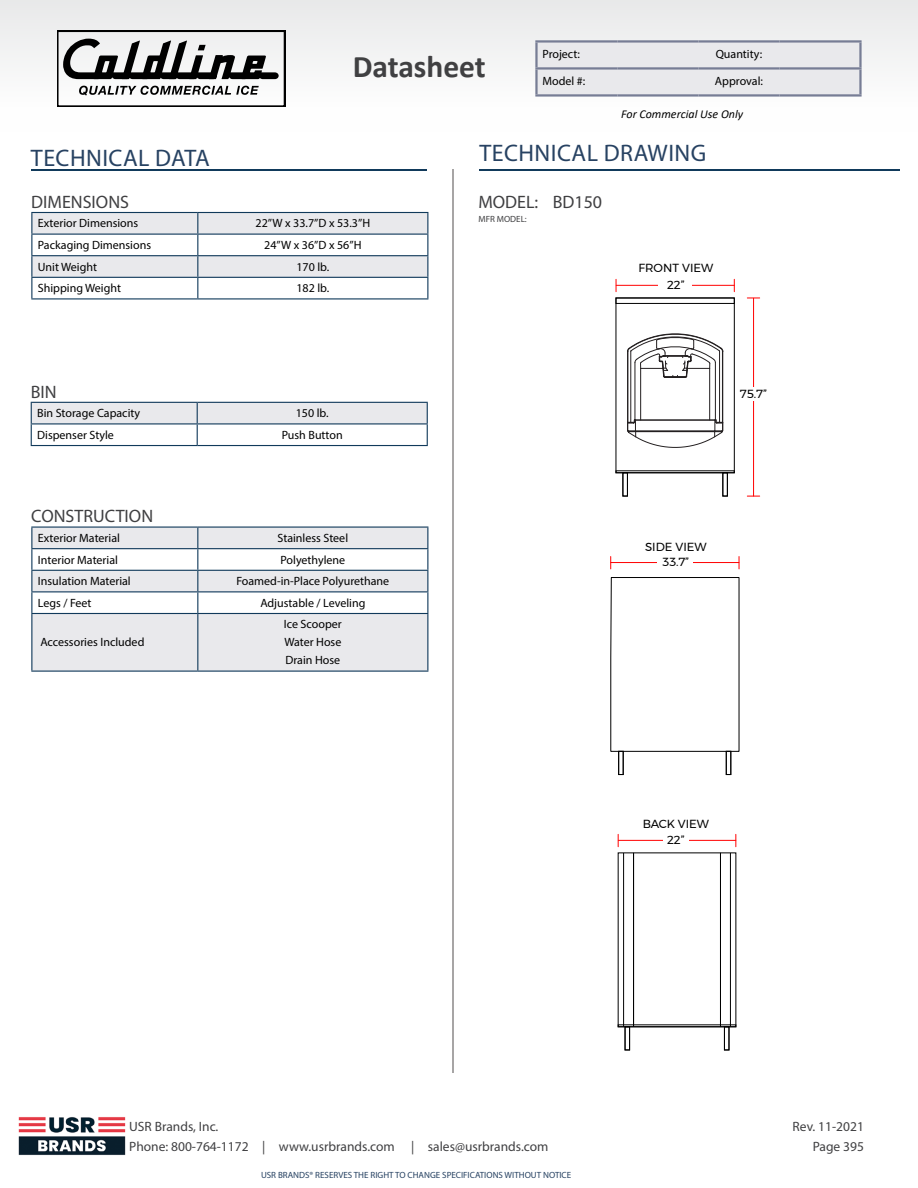
<style>
.page{position:relative;width:918px;height:1188px;background:#fff}
.page>*{position:absolute;margin:0;border:0;box-sizing:border-box;transform-origin:0 0}
.t1{font:700 31.5px "Calibri";color:#404042}
.t2{font:24px "Myriad Pro";letter-spacing:.02em;color:#274262}
.t3{font:18px "Myriad Pro";color:#404042}
.t4{font:13.5px/19.5px "Myriad Pro";color:#404042}
.t5{font:12px/18px "Myriad Pro";color:#000;text-align:justify}
.t6{font:italic 12px "Calibri";color:#000}
.t7{font:11.7px/15.1px "Montserrat";color:#000;text-align:center}
.t8{font:9px "Myriad Pro";color:#274262}
.t9{font:9px "Myriad Pro";color:#404042}
</style>
<div class="page">
<hr style="left:31px;top:169px;width:396px;height:2px;background:#113a5b">
<hr style="left:479px;top:169px;width:420px;height:2px;background:#113a5b">
<hr style="left:452px;top:169px;width:2px;height:904px;background:#a7a5a5">
<img style="left:18px;top:1117px;width:108px;height:38px">
<svg style="left:747px;top:298px;width:13px;height:1px"></svg>
<hr style="left:753px;top:298px;width:1px;height:198px;background:#f00">
<svg style="left:747px;top:496px;width:13px;height:1px"></svg>
<div style="left:740px;top:388px;width:27px;height:13px;background:#fff"></div>
<hr style="left:616px;top:285px;width:118px;height:1px;background:#f00">
<svg style="left:734px;top:279px;width:1px;height:13px"></svg>
<svg style="left:616px;top:279px;width:1px;height:13px"></svg>
<div style="left:658px;top:275px;width:34px;height:20px;background:#fff"></div>
<hr style="left:611px;top:562px;width:128px;height:1px;background:#f00">
<svg style="left:739px;top:557px;width:1px;height:12px"></svg>
<svg style="left:610px;top:557px;width:1px;height:12px"></svg>
<div style="left:657px;top:554px;width:35px;height:15px;background:#fff"></div>
<svg style="left:610px;top:577px;width:129px;height:175px"></svg>
<div style="left:726px;top:751px;width:5px;height:24px;border:1px solid #000"></div>
<div style="left:618px;top:751px;width:5px;height:24px;border:1px solid #000"></div>
<hr style="left:618px;top:840px;width:118px;height:1px;background:#f00">
<svg style="left:735px;top:834px;width:1px;height:13px"></svg>
<svg style="left:618px;top:834px;width:1px;height:13px"></svg>
<div style="left:663px;top:833px;width:26px;height:13px;background:#fff"></div>
<div style="left:625px;top:1027px;width:5px;height:23px;border:1px solid #000"></div>
<div style="left:724px;top:1027px;width:5px;height:23px;border:1px solid #000"></div>
<hr style="left:633px;top:853px;width:1px;height:174px;background:#000">
<hr style="left:720px;top:853px;width:1px;height:174px;background:#000">
<hr style="left:623px;top:853px;width:1px;height:174px;background:#000">
<hr style="left:730px;top:853px;width:1px;height:174px;background:#000">
<div style="left:623px;top:473px;width:5px;height:23px;border:1px solid #000"></div>
<div style="left:723px;top:473px;width:5px;height:23px;border:1px solid #000"></div>
<div style="left:616px;top:471px;width:118px;height:2px;border:1px solid #000"></div>
<div style="left:616px;top:298px;width:118px;height:6px;border:1px solid #000"></div>
<svg style="left:627px;top:333px;width:96px;height:115px"></svg>
<hr style="left:31px;top:212px;width:167px;height:1px;background:#113a5b">
<hr style="left:198px;top:212px;width:230px;height:1px;background:#113a5b">
<svg style="left:31px;top:213px;width:397px;height:85px"></svg>
<hr style="left:31px;top:298px;width:167px;height:1px;background:#113a5b">
<hr style="left:198px;top:298px;width:230px;height:1px;background:#113a5b">
<svg style="left:31px;top:402px;width:397px;height:43px"></svg>
<hr style="left:31px;top:445px;width:166px;height:1px;background:#113a5b">
<hr style="left:197px;top:445px;width:231px;height:1px;background:#113a5b">
<svg style="left:32px;top:528px;width:395px;height:143px;fill:#e9e9ec"></svg>
<hr style="left:31px;top:527px;width:167px;height:1px;background:#113a5b">
<hr style="left:198px;top:527px;width:230px;height:1px;background:#113a5b">
<hr style="left:31px;top:548px;width:167px;height:1px;background:#113a5b">
<hr style="left:198px;top:548px;width:230px;height:1px;background:#113a5b">
<hr style="left:31px;top:570px;width:167px;height:1px;background:#113a5b">
<hr style="left:198px;top:570px;width:230px;height:1px;background:#113a5b">
<hr style="left:31px;top:591px;width:167px;height:1px;background:#113a5b">
<svg style="left:31px;top:528px;width:1px;height:85px"></svg>
<hr style="left:198px;top:591px;width:230px;height:1px;background:#113a5b">
<svg style="left:197px;top:528px;width:1px;height:85px"></svg>
<svg style="left:427px;top:528px;width:1px;height:85px"></svg>
<hr style="left:31px;top:613px;width:167px;height:1px;background:#113a5b">
<hr style="left:31px;top:614px;width:1px;height:57px;background:#113a5b">
<hr style="left:198px;top:613px;width:230px;height:1px;background:#113a5b">
<hr style="left:197px;top:614px;width:1px;height:57px;background:#113a5b">
<hr style="left:427px;top:614px;width:1px;height:57px;background:#113a5b">
<hr style="left:31px;top:671px;width:167px;height:1px;background:#113a5b">
<hr style="left:198px;top:671px;width:230px;height:1px;background:#113a5b">
<div style="left:0;top:0;width:918px;height:132px;background:#f4f5f5"></div>
<div style="left:538px;top:43px;width:321px;height:51px;background:#e9e9ec"></div>
<hr style="left:535px;top:40px;width:82px;height:3px;background:#777d95">
<hr style="left:535px;top:43px;width:3px;height:24px;background:#777d95">
<hr style="left:617px;top:40px;width:81px;height:3px;background:#777d95">
<hr style="left:698px;top:40px;width:81px;height:3px;background:#777d95">
<hr style="left:779px;top:40px;width:83px;height:3px;background:#777d95">
<hr style="left:859px;top:43px;width:3px;height:24px;background:#777d95">
<hr style="left:535px;top:67px;width:82px;height:3px;background:#777d95">
<hr style="left:535px;top:70px;width:3px;height:24px;background:#777d95">
<hr style="left:617px;top:67px;width:81px;height:3px;background:#777d95">
<hr style="left:698px;top:67px;width:81px;height:3px;background:#777d95">
<hr style="left:779px;top:67px;width:83px;height:3px;background:#777d95">
<hr style="left:859px;top:70px;width:3px;height:24px;background:#777d95">
<hr style="left:535px;top:94px;width:82px;height:3px;background:#777d95">
<hr style="left:617px;top:94px;width:81px;height:3px;background:#777d95">
<hr style="left:698px;top:94px;width:81px;height:3px;background:#777d95">
<hr style="left:779px;top:94px;width:83px;height:3px;background:#777d95">
<svg style="left:57px;top:30px;width:228px;height:76px"></svg>
<h1 class="t1" style="left:353px;top:44px;width:135px">Datasheet</h1>
<p class="t5" style="left:542px;top:44px;width:39px">Project:</p>
<p class="t5" style="left:716px;top:44px;width:48px">Quantity:</p>
<p class="t5" style="left:542px;top:71px;width:44px">Model #:</p>
<p class="t5" style="left:715px;top:71px;width:50px">Approval:</p>
<p class="t6" style="left:621px;top:106px;width:123px">For Commercial Use Only</p>
<h2 class="t2" style="left:31px;top:144px;width:181px">TECHNICAL DATA</h2>
<h2 class="t2" style="left:479px;top:138px;width:228px">TECHNICAL DRAWING</h2>
<h3 class="t3" style="left:478px;top:190px;width:61px">MODEL:</h3>
<p class="t9" style="left:478px;top:213px;width:50px">MFR MODEL:</p>
<h3 class="t3" style="left:553px;top:190px;width:51px">BD150</h3>
<h3 class="t3" style="left:31px;top:191px;width:99px">DIMENSIONS</h3>
<p class="t5" style="left:38px;top:214px;width:102px">Exterior Dimensions</p>
<p class="t5" style="left:256px;top:214px;width:116px">22”W x 33.7”D x 53.3”H</p>
<p class="t5" style="left:38px;top:236px;width:115px">Packaging Dimensions</p>
<p class="t5" style="left:264px;top:236px;width:99px">24”W x 36”D x 56”H</p>
<p class="t5" style="left:38px;top:257px;width:61px">Unit Weight</p>
<p class="t5" style="left:296px;top:257px;width:34px">170 lb.</p>
<p class="t5" style="left:38px;top:279px;width:85px">Shipping Weight</p>
<p class="t5" style="left:296px;top:279px;width:34px">182 lb.</p>
<p class="t7" style="left:639px;top:260px;width:76px">FRONT VIEW</p>
<p class="t7" style="left:667px;top:277px;width:19px">22”</p>
<h3 class="t3" style="left:31px;top:380px;width:27px">BIN</h3>
<p class="t5" style="left:37px;top:404px;width:104px">Bin Storage Capacity</p>
<p class="t5" style="left:296px;top:404px;width:34px">150 lb.</p>
<p class="t5" style="left:37px;top:426px;width:78px">Dispenser Style</p>
<p class="t5" style="left:282px;top:426px;width:63px">Push Button</p>
<h3 class="t3" style="left:31px;top:505px;width:123px">CONSTRUCTION</h3>
<p class="t5" style="left:38px;top:529px;width:84px">Exterior Material</p>
<p class="t5" style="left:278px;top:529px;width:72px">Stainless Steel</p>
<p class="t5" style="left:38px;top:550px;width:82px">Interior Material</p>
<p class="t5" style="left:281px;top:550px;width:66px">Polyethylene</p>
<p class="t5" style="left:38px;top:572px;width:94px">Insulation Material</p>
<p class="t5" style="left:236px;top:572px;width:154px">Foamed-in-Place Polyurethane</p>
<p class="t5" style="left:38px;top:594px;width:55px">Legs / Feet</p>
<p class="t5" style="left:260px;top:594px;width:107px">Adjustable / Leveling</p>
<p class="t5" style="left:40px;top:633px;width:106px">Accessories Included</p>
<p class="t5" style="left:284px;top:615px;width:59px">Ice Scooper Water Hose Drain Hose</p>
<p class="t7" style="left:740px;top:387px;width:28px">75.7”</p>
<p class="t7" style="left:645px;top:539px;width:63px">SIDE VIEW</p>
<p class="t7" style="left:663px;top:554px;width:28px">33.7”</p>
<p class="t7" style="left:643px;top:817px;width:68px">BACK VIEW<br>22”</p>
<p class="t4" style="left:129px;top:1117px;width:421px">USR Brands, Inc.<br>Phone: 800-764-1172 | www.usrbrands.com | sales@usrbrands.com</p>
<p class="t4" style="left:793px;top:1117px;width:73px;text-align:right">Rev. 11-2021<br>Page 395</p>
<p class="t8" style="left:261px;top:1169px;width:312px">USR BRANDS® RESERVES THE RIGHT TO CHANGE SPECIFICATIONS WITHOUT NOTICE</p>
</div>
